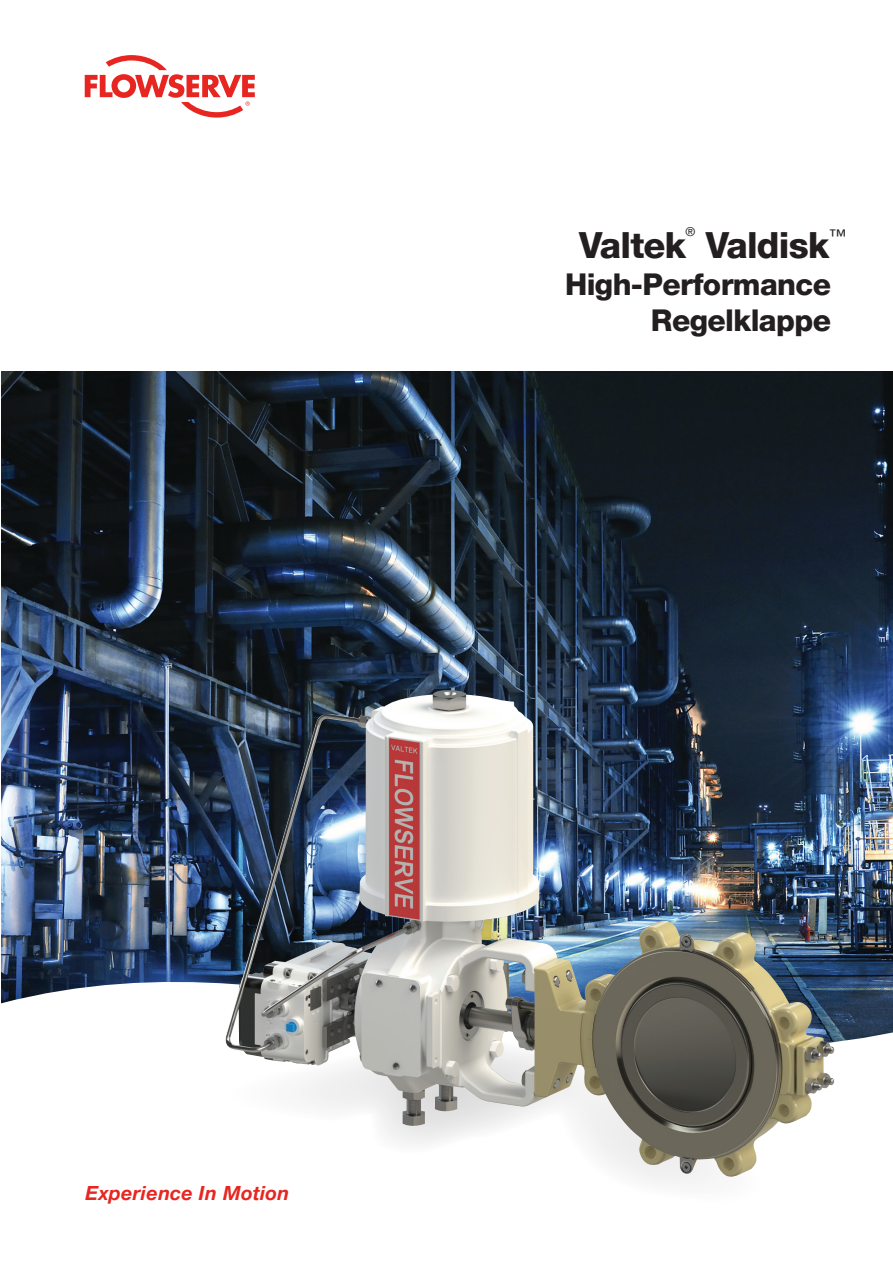
<style>
.page{position:relative;width:893px;height:1263px;background:#fff}
.page>*{position:absolute;margin:0;border:0;box-sizing:border-box;transform-origin:0 0}
.t1{font:800 36px "Helvetica Neue LT Pro";letter-spacing:-.02em;color:#231f20}
.t2{font:800 30px/36px "Helvetica Neue LT Pro";letter-spacing:-.02em;color:#231f20;text-align:right}
.t3{font:italic 700 19.5px "Helvetica Neue LT Pro";letter-spacing:.015em;color:#e72621}
.t4{font:12.3px "Helvetica Neue LT Pro";color:#231f20}
</style>
<div class="page">
<svg style="left:85px;top:55px;width:170px;height:63px"></svg>
<img style="left:1px;top:371px;width:892px;height:547px">
<img style="left:1px;top:918px;width:892px;height:123px">
<svg style="left:162px;top:1032px;width:680px;height:151px"></svg>
<img style="left:224px;top:694px;width:209px;height:432px">
<p class="t4" style="left:686px;top:224px;width:11px">®</p>
<p class="t1" style="left:706px;top:224px;width:142px">Valdisk<sup>™</sup></p>
<p class="t1" style="left:579px;top:224px;width:109px">Valtek</p>
<p class="t2" style="left:565px;top:267px;width:268px">High-Performance<br>Regelklappe</p>
<p class="t3" style="left:86px;top:1181px;width:205px">Experience In Motion</p>
</div>
